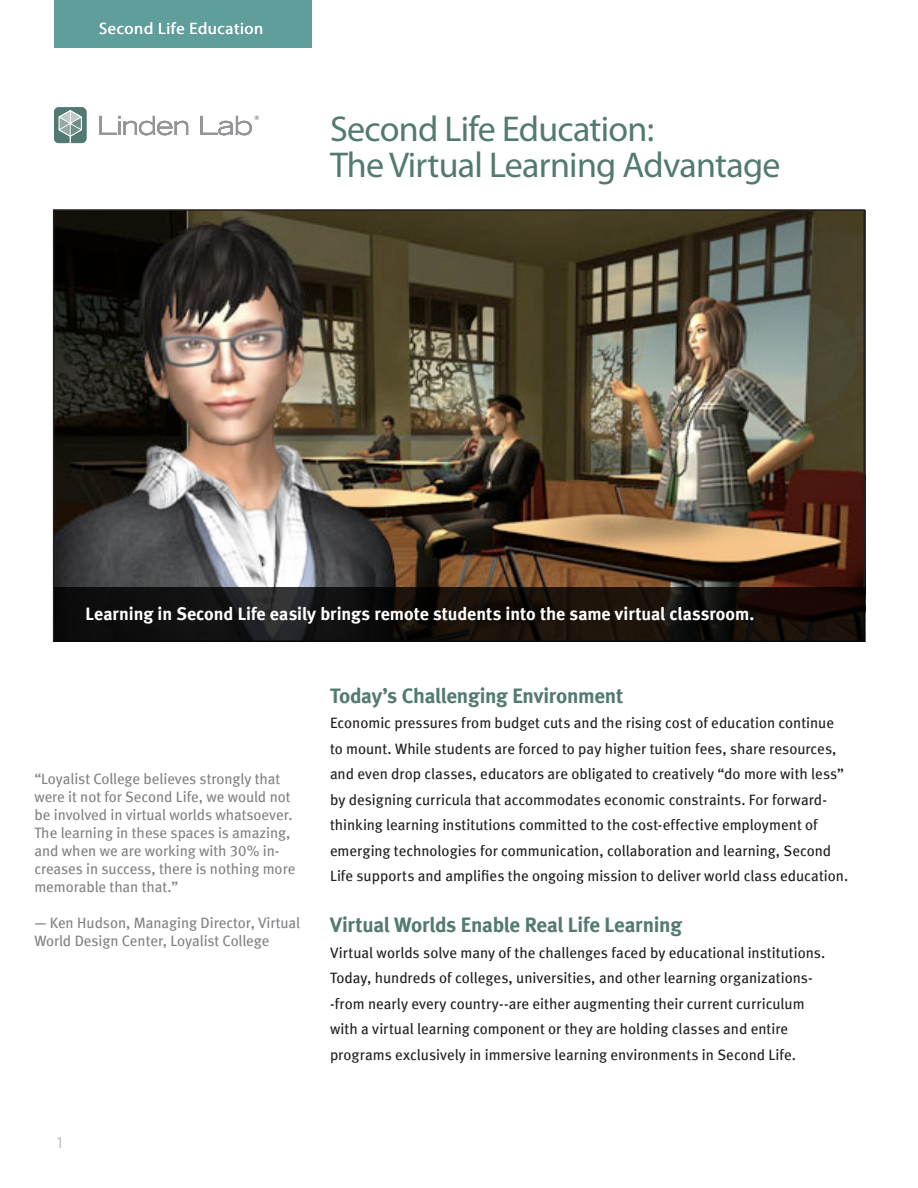
<style>
.page{position:relative;width:918px;height:1188px;background:#fff}
.page>*{position:absolute;margin:0;border:0;box-sizing:border-box;transform-origin:0 0}
.t1{font:36px "Myriad Pro";letter-spacing:-.02em;color:#537a72}
.Main_Body_Copy{font:21px "Meta Bold LF";letter-spacing:-.015em;color:#537a72}
.Horizontal_Quote{font:700 18px "Meta";color:#fff}
.Horizontal_Quote-2{font:16.5px "Myriad Pro";letter-spacing:.035em;color:#fff}
.Horizontal_Quote-3{font:16.5px "Myriad Pro";color:#bcbdc0}
.Main_Body_Copy-2{font:15px/25.5px "Meta Book LF";color:#231f20}
.t2{font:15px/18px "Meta Book LF";color:#808285}
</style>
<div class="page">
<div style="left:54px;top:0;width:258px;height:48px;background:#609e9c"></div>
<svg style="left:100px;top:116px;width:88px;height:19px"></svg>
<svg style="left:54px;top:107px;width:32px;height:36px"></svg>
<svg style="left:200px;top:116px;width:59px;height:19px"></svg>
<img style="left:56px;top:212px;width:806px;height:375px">
<svg style="left:54px;top:587px;width:811px;height:55px;background:#15100d"></svg>
<p class="Horizontal_Quote-2" style="left:99px;top:18px;width:166px">Second Life Education</p>
<p class="t1" style="left:330px;top:107px;width:326px">Second Life Education:</p>
<p class="t1" style="left:330px;top:143px;width:452px">The Virtual Learning Advantage</p>
<p class="Horizontal_Quote" style="left:86px;top:603px;width:670px">Learning in Second Life easily brings remote students into the same virtual classroom.</p>
<p class="t2" style="left:34px;top:770px;width:262px">“Loyalist College believes strongly that were it not for Second Life, we would not be involved in virtual worlds whatsoever.<br>The learning in these spaces is amazing, and when we are working with 30% in&shy;creases in success, there is nothing more memorable than that.”</p>
<p class="t2" style="left:34px;top:914px;width:267px">— Ken Hudson, Managing Director, Virtual<br>World Design Center, Loyalist College</p>
<p class="Main_Body_Copy" style="left:330px;top:683px;width:295px">Today’s Challenging Environment</p>
<p class="Main_Body_Copy-2" style="left:330px;top:710px;width:520px">Economic pressures from budget cuts and the rising cost of education continue to mount. While students are forced to pay higher tuition fees, share resources, and even drop classes, educators are obligated to creatively “do more with less” by designing curricula that accommodates economic constraints. For forward&shy;thinking learning institutions committed to the cost-effective employment of emerging technologies for communication, collaboration and learning, Second Life supports and amplifies the ongoing mission to deliver world class education.</p>
<p class="Main_Body_Copy" style="left:330px;top:913px;width:353px">Virtual Worlds Enable Real Life Learning</p>
<p class="Main_Body_Copy-2" style="left:330px;top:940px;width:497px">Virtual worlds solve many of the challenges faced by educational institutions.<br>Today, hundreds of colleges, universities, and other learning organizations--from nearly every country--are either augmenting their current curriculum with a virtual learning component or they are holding classes and entire programs exclusively in immersive learning environments in Second Life.</p>
<p class="Horizontal_Quote-3" style="left:56px;top:1133px;width:10px">1</p>
</div>
